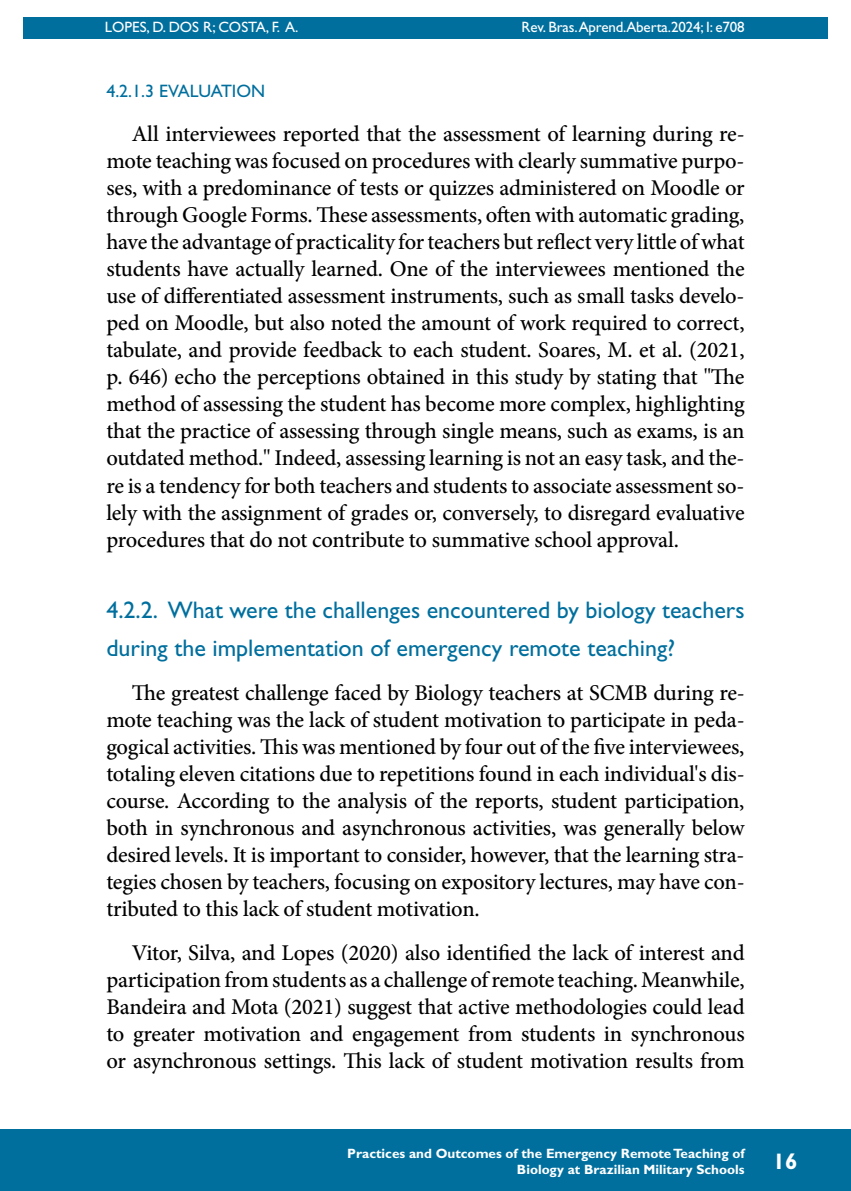
<style>
.page{position:relative;width:851px;height:1191px;background:#fff}
.page>*{position:absolute;margin:0;border:0;box-sizing:border-box;transform-origin:0 0}
.t1{font:24px/37.5px "Gill Sans Std";color:#006f9e}
.t2{font:500 22.5px/27px "Minion Pro";letter-spacing:-.015em;color:#000;text-align:justify}
.t3{font:700 22.5px "Gill Sans Std";color:#fff}
.t4{font:18px "Gill Sans Std";color:#006f9e}
.t5{font:15px "Gill Sans Std";letter-spacing:-.01em;color:#fff}
.t6{font:700 13.5px/16.2px "Gill Sans Std";color:#fff;text-align:right}
</style>
<div class="page">
<hr style="left:104px;top:0;width:1px;height:467px;background:#006f9e">
<div style="left:23px;top:17px;width:804px;height:21px;background:#006f9e"></div>
<div style="left:0;top:1129px;width:850px;height:62px;background:#006f9e"></div>
<p class="t5" style="left:105px;top:18px;width:195px">LOPES, D. DOS R; COSTA, F. A.</p>
<p class="t5" style="left:521px;top:18px;width:224px">Rev. Bras.Aprend.Aberta.2024; I: e708</p>
<p class="t4" style="left:106px;top:81px;width:160px">4.2.1.3 EVALUATION</p>
<p class="t2" style="left:106px;top:121px;width:639px;text-indent:26px">All interviewees reported that the assessment of learning during re&shy;mote teaching was focused on procedures with clearly summative purpo&shy;ses, with a predominance of tests or quizzes administered on Moodle or through Google Forms. These assessments, often with automatic grading, have the advantage of practicality for teachers but reflect very little of what students have actually learned. One of the interviewees mentioned the use of differentiated assessment instruments, such as small tasks develo&shy;ped on Moodle, but also noted the amount of work required to correct, tabulate, and provide feedback to each student. Soares, M. et al. (2021, p. 646) echo the perceptions obtained in this study by stating that "The method of assessing the student has become more complex, highlighting that the practice of assessing through single means, such as exams, is an outdated method." Indeed, assessing learning is not an easy task, and the&shy;re is a tendency for both teachers and students to associate assessment so&shy;lely with the assignment of grades or, conversely, to disregard evaluative procedures that do not contribute to summative school approval.</p>
<p class="t1" style="left:106px;top:591px;width:639px">4.2.2. What were the challenges encountered by biology teachers during the implementation of emergency remote teaching?</p>
<p class="t2" style="left:106px;top:679px;width:639px;text-indent:26px">The greatest challenge faced by Biology teachers at SCMB during re&shy;mote teaching was the lack of student motivation to participate in peda&shy;gogical activities. This was mentioned by four out of the five interviewees, totaling eleven citations due to repetitions found in each individual's dis&shy;course. According to the analysis of the reports, student participation, both in synchronous and asynchronous activities, was generally below desired levels. It is important to consider, however, that the learning stra&shy;tegies chosen by teachers, focusing on expository lectures, may have con&shy;tributed to this lack of student motivation.</p>
<p class="t2" style="left:106px;top:939px;width:639px;text-indent:26px">Vitor, Silva, and Lopes (2020) also identified the lack of interest and participation from students as a challenge of remote teaching. Meanwhile, Bandeira and Mota (2021) suggest that active methodologies could lead to greater motivation and engagement from students in synchronous or asynchronous settings. This lack of student motivation results from</p>
<p class="t6" style="left:347px;top:1145px;width:399px">Practices and Outcomes of the Emergency Remote Teaching of<br>Biology at Brazilian Military Schools</p>
<p class="t3" style="left:772px;top:1148px;width:26px">16</p>
</div>
